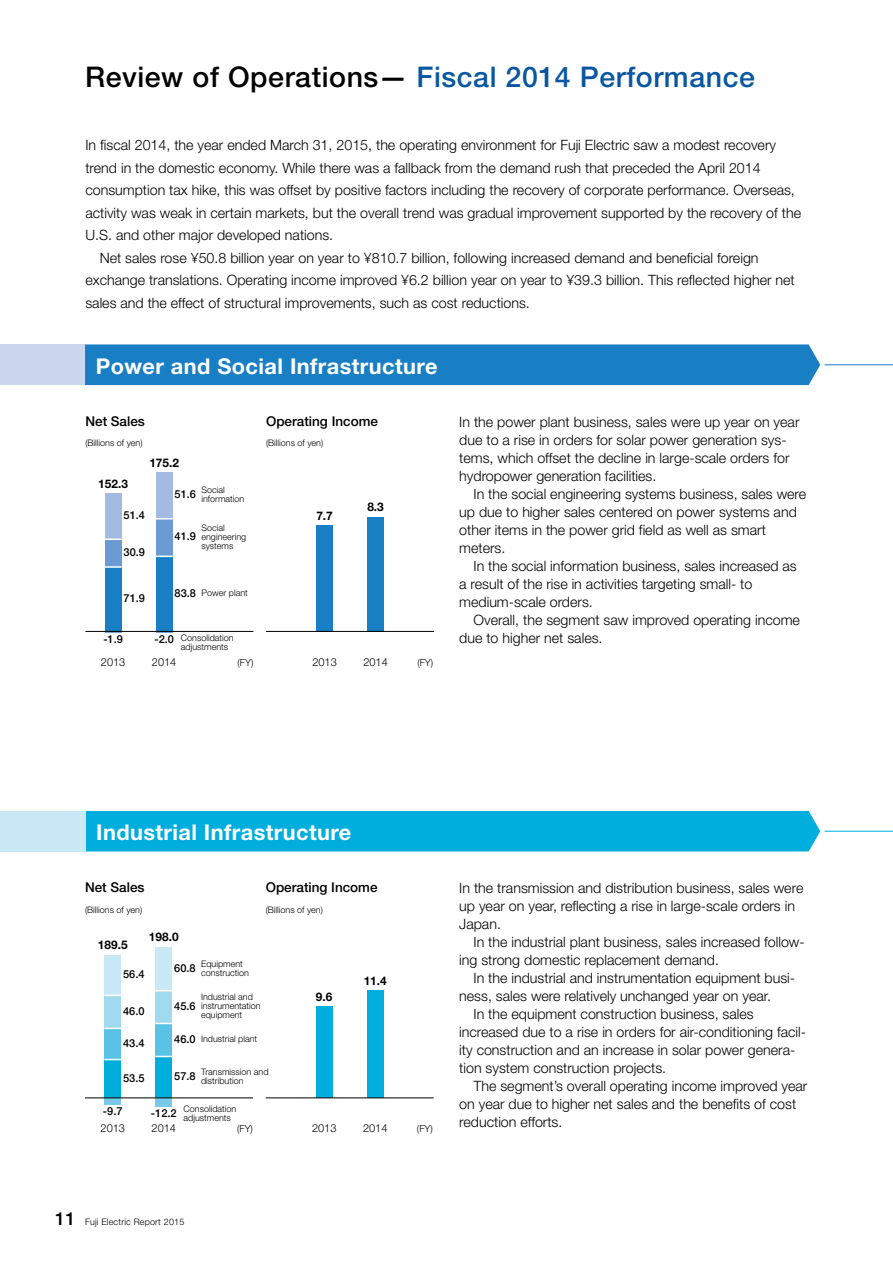
<style>
.page{position:relative;width:893px;height:1263px;background:#fff}
.page>*{position:absolute;margin:0;border:0;box-sizing:border-box;transform-origin:0 0}
.t1{font:500 28.5px "Helvetica Neue LT Std";letter-spacing:.02em;color:#0957a0}
.t2{font:700 21.75px "Helvetica Neue LT Std";letter-spacing:.02em;color:#fff}
.t3{font:300 14.25px/18px "Helvetica Neue LT Std";color:#000102}
.t4{font:500 13.5px "Helvetica Neue LT Std";color:#000102}
.t5{font:700 11.85px "Helvetica Neue LT Std";color:#000102}
.t6{font:500 10.95px "Helvetica Neue LT Std";color:#000102}
.t7{font:300 10.95px "Helvetica Neue LT Std";color:#000102}
.t8{font:300 9.75px "Helvetica Neue LT Std";color:#000102}
.t9{font:300 9px/9px "Helvetica Neue LT Std";color:#000102}
.t10{font:300 9px/9px "Helvetica Neue LT Std";color:#050101}
.t11{font:300 9px "Helvetica Neue LT Std";letter-spacing:.02em;color:#000102}
.s1{color:#000102}
.s2{font-weight:500;font-size:18px}
</style>
<div class="page">
<div style="left:105px;top:493px;width:17px;height:46px;background:#a3bbe1"></div>
<div style="left:105px;top:539px;width:17px;height:28px;background:#6b9bd2"></div>
<div style="left:105px;top:567px;width:17px;height:64px;background:#197fc4"></div>
<svg style="left:105px;top:566px;width:17px;height:2px"></svg>
<svg style="left:105px;top:538px;width:17px;height:2px"></svg>
<div style="left:156px;top:472px;width:17px;height:47px;background:#a3bbe1"></div>
<div style="left:156px;top:519px;width:17px;height:38px;background:#6b9bd2"></div>
<div style="left:156px;top:556px;width:17px;height:75px;background:#197fc4"></div>
<svg style="left:156px;top:556px;width:17px;height:1px"></svg>
<svg style="left:156px;top:518px;width:17px;height:1px"></svg>
<svg style="left:105px;top:632px;width:17px;height:1px"></svg>
<svg style="left:156px;top:632px;width:17px;height:1px"></svg>
<div style="left:316px;top:525px;width:17px;height:106px;background:#197fc4"></div>
<div style="left:367px;top:517px;width:17px;height:114px;background:#197fc4"></div>
<hr style="left:85px;top:631px;width:168px;height:1px;background:#000102">
<hr style="left:266px;top:631px;width:168px;height:1px;background:#000102">
<div style="left:155px;top:947px;width:17px;height:44px;background:#cae9f6"></div>
<div style="left:155px;top:991px;width:17px;height:32px;background:#a1d9ef"></div>
<div style="left:155px;top:1023px;width:17px;height:33px;background:#59c2e5"></div>
<div style="left:155px;top:1056px;width:17px;height:42px;background:#00aedd"></div>
<svg style="left:155px;top:990px;width:17px;height:1px"></svg>
<svg style="left:155px;top:1023px;width:17px;height:1px"></svg>
<svg style="left:155px;top:1056px;width:17px;height:1px"></svg>
<div style="left:104px;top:955px;width:17px;height:40px;background:#cae9f6"></div>
<div style="left:104px;top:995px;width:17px;height:33px;background:#a1d9ef"></div>
<div style="left:104px;top:1028px;width:17px;height:31px;background:#59c2e5"></div>
<div style="left:104px;top:1059px;width:17px;height:39px;background:#00aedd"></div>
<svg style="left:104px;top:995px;width:17px;height:1px"></svg>
<svg style="left:104px;top:1028px;width:17px;height:1px"></svg>
<svg style="left:104px;top:1059px;width:17px;height:1px"></svg>
<div style="left:104px;top:1098px;width:17px;height:7px;background:#78cbe8"></div>
<div style="left:155px;top:1098px;width:17px;height:9px;background:#78cbe8"></div>
<div style="left:316px;top:1006px;width:17px;height:92px;background:#00aedd"></div>
<div style="left:367px;top:990px;width:17px;height:108px;background:#00aedd"></div>
<hr style="left:85px;top:1097px;width:168px;height:1px;background:#000102">
<hr style="left:266px;top:1097px;width:168px;height:1px;background:#000102">
<div style="left:85px;top:811px;width:735px;height:40px;background:#00aedd"></div>
<div style="left:0;top:811px;width:85px;height:40px;background:#cae9f6"></div>
<hr style="left:824px;top:831px;width:69px;height:1px;background:#00aedd">
<div style="left:0;top:344px;width:85px;height:41px;background:#cad7ee"></div>
<div style="left:85px;top:344px;width:735px;height:41px;background:#197fc4"></div>
<hr style="left:824px;top:364px;width:69px;height:1px;background:#197fc4">
<h1 class="t1" style="left:85px;top:67px;width:671px"><span class="s1">Review of Operations—</span> Fiscal 2014 Performance</h1>
<p class="t3" style="left:85px;top:138px;width:692px">In fiscal 2014, the year ended March 31, 2015, the operating environment for Fuji Electric saw a modest recovery</p>
<p class="t3" style="left:85px;top:160px;width:677px">trend in the domestic economy. While there was a fallback from the demand rush that preceded the April 2014</p>
<p class="t3" style="left:85px;top:183px;width:711px">consumption tax hike, this was offset by positive factors including the recovery of corporate performance. Overseas,</p>
<p class="t3" style="left:85px;top:205px;width:717px">activity was weak in certain markets, but the overall trend was gradual improvement supported by the recovery of the</p>
<p class="t3" style="left:85px;top:228px;width:249px">U.S. and other major developed nations.</p>
<p class="t3" style="left:100px;top:250px;width:660px">Net sales rose ¥50.8 billion year on year to ¥810.7 billion, following increased demand and beneficial foreign</p>
<p class="t3" style="left:85px;top:273px;width:711px">exchange translations. Operating income improved ¥6.2 billion year on year to ¥39.3 billion. This reflected higher net</p>
<p class="t3" style="left:85px;top:295px;width:446px">sales and the effect of structural improvements, such as cost reductions.</p>
<h2 class="t2" style="left:96px;top:358px;width:343px">Power and Social Infrastructure</h2>
<p class="t4" style="left:85px;top:416px;width:61px">Net Sales</p>
<p class="t9" style="left:85px;top:439px;width:59px">(Billions of yen)</p>
<p class="t5" style="left:149px;top:458px;width:31px">175.2</p>
<p class="t5" style="left:98px;top:479px;width:31px">152.3</p>
<p class="t6" style="left:124px;top:511px;width:23px">51.4</p>
<p class="t6" style="left:124px;top:548px;width:23px">30.9</p>
<p class="t6" style="left:124px;top:594px;width:23px">71.9</p>
<p class="t10" style="left:201px;top:486px;width:44px">Social information</p>
<p class="t6" style="left:175px;top:490px;width:23px">51.6</p>
<p class="t6" style="left:175px;top:532px;width:23px">41.9</p>
<p class="t10" style="left:201px;top:524px;width:46px">Social engineering systems</p>
<p class="t6" style="left:175px;top:589px;width:23px">83.8</p>
<p class="t10" style="left:201px;top:589px;width:48px">Power plant</p>
<p class="t9" style="left:181px;top:635px;width:54px">Consolidation adjustments</p>
<p class="t6" style="left:103px;top:635px;width:21px">-1.9</p>
<p class="t6" style="left:154px;top:635px;width:21px">-2.0</p>
<p class="t4" style="left:266px;top:416px;width:113px">Operating Income</p>
<p class="t9" style="left:266px;top:439px;width:59px">(Billions of yen)</p>
<p class="t5" style="left:316px;top:511px;width:18px">7.7</p>
<p class="t5" style="left:367px;top:503px;width:18px">8.3</p>
<p class="t7" style="left:101px;top:658px;width:26px">2013</p>
<p class="t7" style="left:152px;top:658px;width:26px">2014</p>
<p class="t7" style="left:312px;top:658px;width:26px">2013</p>
<p class="t7" style="left:363px;top:658px;width:26px">2014</p>
<p class="t8" style="left:237px;top:659px;width:17px">(FY)</p>
<p class="t8" style="left:417px;top:659px;width:17px">(FY)</p>
<p class="t3" style="left:459px;top:414px;width:342px">In the power plant business, sales were up year on year due to a rise in orders for solar power generation sys&shy;tems, which offset the decline in large-scale orders for hydropower generation facilities.</p>
<p class="t3" style="left:459px;top:486px;width:349px;text-indent:14px">In the social engineering systems business, sales were up due to higher sales centered on power systems and other items in the power grid field as well as smart meters.</p>
<p class="t3" style="left:459px;top:558px;width:339px;text-indent:14px">In the social information business, sales increased as a result of the rise in activities targeting small- to medium-scale orders.</p>
<p class="t3" style="left:459px;top:612px;width:342px;text-indent:14px">Overall, the segment saw improved operating income due to higher net sales.</p>
<h2 class="t2" style="left:96px;top:825px;width:257px">Industrial Infrastructure</h2>
<p class="t4" style="left:85px;top:883px;width:61px">Net Sales</p>
<p class="t9" style="left:85px;top:906px;width:59px">(Billions of yen)</p>
<p class="t5" style="left:98px;top:941px;width:31px">189.5</p>
<p class="t5" style="left:149px;top:933px;width:31px">198.0</p>
<p class="t4" style="left:266px;top:883px;width:113px">Operating Income</p>
<p class="t9" style="left:266px;top:906px;width:59px">(Billions of yen)</p>
<p class="t6" style="left:123px;top:970px;width:23px">56.4</p>
<p class="t6" style="left:123px;top:1007px;width:23px">46.0</p>
<p class="t6" style="left:123px;top:1039px;width:23px">43.4</p>
<p class="t6" style="left:123px;top:1074px;width:23px">53.5</p>
<p class="t9" style="left:201px;top:960px;width:49px">Equipment construction</p>
<p class="t6" style="left:174px;top:964px;width:23px">60.8</p>
<p class="t6" style="left:174px;top:1002px;width:23px">45.6</p>
<p class="t6" style="left:174px;top:1035px;width:23px">46.0</p>
<p class="t6" style="left:174px;top:1072px;width:23px">57.8</p>
<p class="t9" style="left:201px;top:993px;width:61px">Industrial and instrumentation equipment</p>
<p class="t9" style="left:201px;top:1035px;width:58px">Industrial plant</p>
<p class="t9" style="left:201px;top:1068px;width:69px">Transmission and distribution</p>
<p class="t6" style="left:103px;top:1107px;width:21px">-9.7</p>
<p class="t6" style="left:151px;top:1109px;width:27px">-12.2</p>
<p class="t9" style="left:184px;top:1105px;width:54px">Consolidation adjustments</p>
<p class="t5" style="left:316px;top:992px;width:18px">9.6</p>
<p class="t5" style="left:364px;top:976px;width:25px">11.4</p>
<p class="t7" style="left:101px;top:1124px;width:26px">2013</p>
<p class="t7" style="left:152px;top:1124px;width:26px">2014</p>
<p class="t7" style="left:312px;top:1124px;width:26px">2013</p>
<p class="t7" style="left:363px;top:1124px;width:26px">2014</p>
<p class="t8" style="left:237px;top:1125px;width:17px">(FY)</p>
<p class="t8" style="left:417px;top:1125px;width:17px">(FY)</p>
<p class="t3" style="left:459px;top:880px;width:346px">In the transmission and distribution business, sales were up year on year, reflecting a rise in large-scale orders in<br>Japan.</p>
<p class="t3" style="left:459px;top:934px;width:347px;text-indent:14px">In the industrial plant business, sales increased follow&shy;ing strong domestic replacement demand.</p>
<p class="t3" style="left:473px;top:970px;width:323px">In the industrial and instrumentation equipment busi-</p>
<p class="t3" style="left:459px;top:988px;width:313px">ness, sales were relatively unchanged year on year.</p>
<p class="t3" style="left:473px;top:1006px;width:282px">In the equipment construction business, sales</p>
<p class="t3" style="left:459px;top:1024px;width:348px">increased due to a rise in orders for air-conditioning facil-</p>
<p class="t3" style="left:459px;top:1042px;width:338px">ity construction and an increase in solar power genera-</p>
<p class="t3" style="left:459px;top:1060px;width:208px">tion system construction projects.</p>
<p class="t3" style="left:473px;top:1078px;width:335px">The segment’s overall operating income improved year</p>
<p class="t3" style="left:459px;top:1096px;width:338px">on year due to higher net sales and the benefits of cost</p>
<p class="t3" style="left:459px;top:1114px;width:105px">reduction efforts.</p>
<p class="t11" style="left:55px;top:1218px;width:131px"><span class="s2">11</span> Fuji Electric Report 2015</p>
</div>
